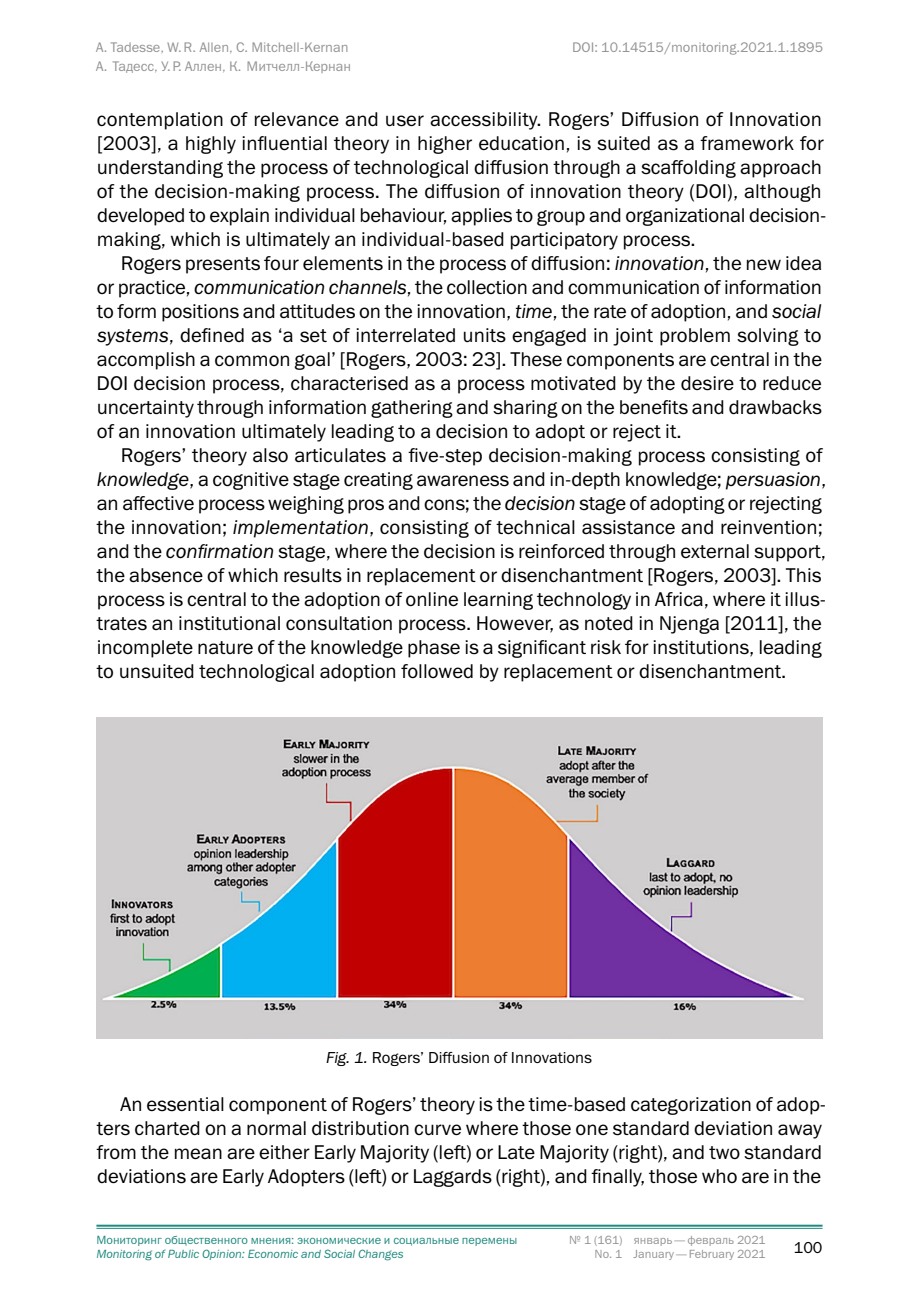
<style>
.page{position:relative;width:919px;height:1299px;background:#fff}
.page>*{position:absolute;margin:0;border:0;box-sizing:border-box;transform-origin:0 0}
.t1{font:20px/24px "Franklin Gothic ITC";color:#000}
.t2{font:16px "Franklin Gothic ITC";color:#000}
.t3{font:14px "Franklin Gothic ITC";color:#959595}
.t4{font:12px "Franklin Gothic ITC";color:#208b7f}
.t5{font:italic 12px "Franklin Gothic ITC";color:#208b7f}
.t6{font:12px "Franklin Gothic ITC";color:#959595}
.s1{font-style:italic}
</style>
<div class="page">
<hr style="left:96px;top:1224px;width:726px;height:2px;background:#208b7f">
<hr style="left:96px;top:1227px;width:726px;height:1px;background:#208b7f">
<img style="left:96px;top:717px;width:726px;height:321px">
<p class="t3" style="left:96px;top:38px;width:254px">A. Tadesse, W.R. Allen, C. Mitchell-Kernan</p>
<p class="t3" style="left:572px;top:38px;width:252px">DOI: 10.14515/monitoring.2021.1.1895</p>
<p class="t3" style="left:96px;top:57px;width:257px">А. Тадесс, У.Р. Аллен, К. Митчелл-Кернан</p>
<p class="t1" style="left:97px;top:107px;width:731px">contemplation of relevance and user accessibility. Rogers’ Diffusion of Innovation [2003], a highly influential theory in higher education, is suited as a framework for understanding the process of technological diffusion through a scaffolding approach of the decision-making process. The diffusion of innovation theory (DOI), although developed to explain individual behaviour, applies to group and organizational decision&shy;making, which is ultimately an individual-based participatory process.</p>
<p class="t1" style="left:97px;top:251px;width:727px;text-align:justify;text-indent:24px">Rogers presents four elements in the process of diffusion: <span class="s1">innovation</span>, the new idea or practice, <span class="s1">communication channels</span>, the collection and communication of information to form positions and attitudes on the innovation, <span class="s1">time</span>, the rate of adoption, and <span class="s1">social systems</span>, defined as ‘a set of interrelated units engaged in joint problem solving to accomplish a common goal’ [Rogers, 2003: 23]. These components are central in the DOI decision process, characterised as a process motivated by the desire to reduce uncertainty through information gathering and sharing on the benefits and drawbacks of an innovation ultimately leading to a decision to adopt or reject it.</p>
<p class="t1" style="left:97px;top:443px;width:731px;text-indent:24px">Rogers’ theory also articulates a five-step decision-making process consisting of <span class="s1">knowledge</span>, a cognitive stage creating awareness and in-depth knowledge; <span class="s1">persuasion</span>, an affective process weighing pros and cons; the <span class="s1">decision</span> stage of adopting or rejecting the innovation; <span class="s1">implementation</span>, consisting of technical assistance and reinvention; and the <span class="s1">confirmation</span> stage, where the decision is reinforced through external support, the absence of which results in replacement or disenchantment [Rogers, 2003]. This process is central to the adoption of online learning technology in Africa, where it illus&shy;trates an institutional consultation process. However, as noted in Njenga [2011], the incomplete nature of the knowledge phase is a significant risk for institutions, leading to unsuited technological adoption followed by replacement or disenchantment.</p>
<p class="t2" style="left:326px;top:1047px;width:267px"><span class="s1">Fig. 1.</span> Rogers’ Diffusion of Innovations</p>
<p class="t1" style="left:97px;top:1091px;width:730px;text-indent:23px">An essential component of Rogers’ theory is the time-based categorization of adop&shy;ters charted on a normal distribution curve where those one standard deviation away from the mean are either Early Majority (left) or Late Majority (right), and two standard deviations are Early Adopters (left) or Laggards (right), and finally, those who are in the</p>
<p class="t4" style="left:96px;top:1232px;width:422px">Мониторинг общественного мнения: экономические и социальные перемены</p>
<p class="t6" style="left:569px;top:1232px;width:198px">№ 1 (161) январь—февраль 2021</p>
<p class="t5" style="left:96px;top:1247px;width:309px">Monitoring of Public Opinion: Economic and Social Changes</p>
<p class="t6" style="left:594px;top:1246px;width:173px">No. 1 January—February 2021</p>
<p class="t2" style="left:793px;top:1237px;width:30px">100</p>
</div>
